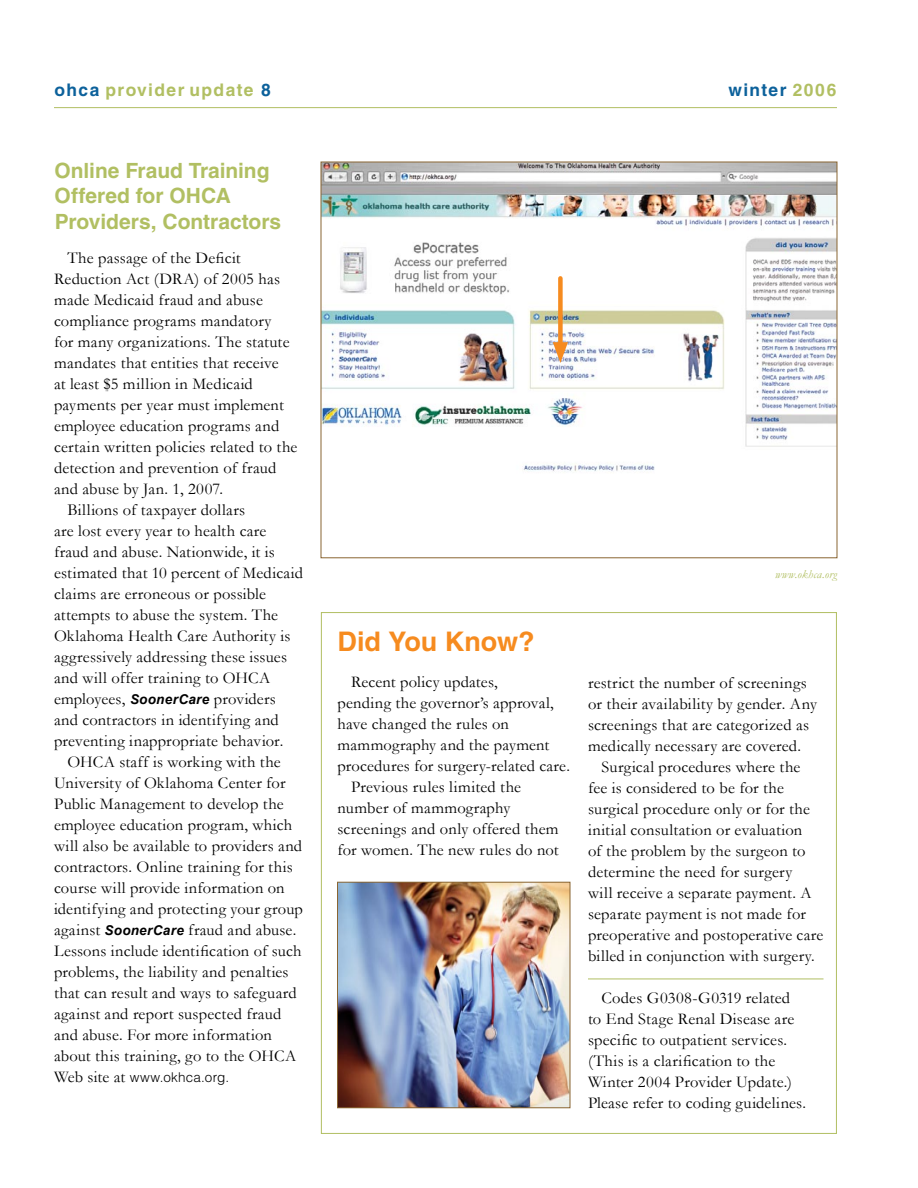
<style>
.page{position:relative;width:918px;height:1188px;background:#fff}
.page>*{position:absolute;margin:0;border:0;box-sizing:border-box;transform-origin:0 0}
.t1{font:700 27px "Helvetica";letter-spacing:-.005em;color:#f68b1f}
.t2{font:700 21px/25.2px "Helvetica";color:#b1bf62}
.t3{font:700 17.4px "Helvetica";letter-spacing:.08em;color:#b1bf62}
.t4{font:700 17.4px "Helvetica";letter-spacing:.08em;color:#0c619b}
.t5{font:16.5px/21px "Garamond";letter-spacing:.015em;color:#000}
.t6{font:300 13.5px "Helvetica";letter-spacing:.015em;color:#000}
.t7{font:italic 12px "Garamond";letter-spacing:.015em;color:#b1bf62}
.s1{color:#0c619b}
.s2{color:#b1bf62}
.s3{font-family:"Arial";font-weight:700;font-style:italic;font-size:13.5px}
.s4{font-family:"Garamond";font-weight:400;font-size:16.5px}
</style>
<div class="page">
<img style="left:323px;top:164px;width:512px;height:307px">
<img style="left:339px;top:884px;width:229px;height:222px">
<div style="left:337px;top:882px;width:233px;height:226px;border:1px solid #896532"></div>
<hr style="left:54px;top:107px;width:783px;height:1px;background:#b1bf62">
<div style="left:558px;top:278px;width:5px;height:72px;background:#f68b1f"></div>
<svg style="left:553px;top:342px;width:15px;height:21px"></svg>
<hr style="left:588px;top:979px;width:236px;height:1px;background:#b1bf62">
<p class="t3" style="left:55px;top:80px;width:218px"><span class="s1">ohca</span> provider update <span class="s1">8</span></p>
<p class="t4" style="left:729px;top:80px;width:109px">winter <span class="s2">2006</span></p>
<p class="t2" style="left:55px;top:158px;width:228px">Online Fraud Training<br>Offered for OHCA<br>Providers, Contractors</p>
<p class="t5" style="left:68px;top:247px;width:175px">The passage of the Deficit</p>
<p class="t5" style="left:54px;top:268px;width:228px">Reduction Act (DRA) of 2005 has</p>
<p class="t5" style="left:54px;top:289px;width:210px">made Medicaid fraud and abuse</p>
<p class="t5" style="left:54px;top:310px;width:219px">compliance programs mandatory</p>
<p class="t5" style="left:54px;top:331px;width:237px">for many organizations. The statute</p>
<p class="t5" style="left:54px;top:352px;width:226px">mandates that entities that receive</p>
<p class="t5" style="left:54px;top:373px;width:200px">at least $5 million in Medicaid</p>
<p class="t5" style="left:54px;top:394px;width:231px">payments per year must implement</p>
<p class="t5" style="left:54px;top:415px;width:227px">employee education programs and</p>
<p class="t5" style="left:54px;top:436px;width:245px">certain written policies related to the</p>
<p class="t5" style="left:54px;top:457px;width:224px">detection and prevention of fraud</p>
<p class="t5" style="left:54px;top:478px;width:171px">and abuse by Jan. 1, 2007.</p>
<p class="t5" style="left:68px;top:499px;width:179px">Billions of taxpayer dollars</p>
<p class="t5" style="left:54px;top:520px;width:214px">are lost every year to health care</p>
<p class="t5" style="left:54px;top:541px;width:222px">fraud and abuse. Nationwide, it is</p>
<p class="t5" style="left:54px;top:562px;width:251px">estimated that 10 percent of Medicaid</p>
<p class="t5" style="left:54px;top:583px;width:214px">claims are erroneous or possible</p>
<p class="t5" style="left:54px;top:604px;width:226px">attempts to abuse the system. The</p>
<p class="t5" style="left:54px;top:625px;width:238px">Oklahoma Health Care Authority is</p>
<p class="t5" style="left:54px;top:646px;width:235px">aggressively addressing these issues</p>
<p class="t5" style="left:54px;top:667px;width:218px">and will offer training to OHCA</p>
<p class="t5" style="left:54px;top:688px;width:223px">employees, <span class="s3">SoonerCare</span> providers</p>
<p class="t5" style="left:54px;top:709px;width:226px">and contractors in identifying and</p>
<p class="t5" style="left:54px;top:730px;width:231px">preventing inappropriate behavior.</p>
<p class="t5" style="left:68px;top:751px;width:215px">OHCA staff is working with the</p>
<p class="t5" style="left:54px;top:772px;width:233px">University of Oklahoma Center for</p>
<p class="t5" style="left:54px;top:793px;width:231px">Public Management to develop the</p>
<p class="t5" style="left:54px;top:814px;width:240px">employee education program, which</p>
<p class="t5" style="left:54px;top:835px;width:250px">will also be available to providers and</p>
<p class="t5" style="left:54px;top:856px;width:240px">contractors. Online training for this</p>
<p class="t5" style="left:54px;top:877px;width:232px">course will provide information on</p>
<p class="t5" style="left:54px;top:898px;width:250px">identifying and protecting your group</p>
<p class="t5" style="left:54px;top:919px;width:244px">against <span class="s3">SoonerCare</span> fraud and abuse.</p>
<p class="t5" style="left:54px;top:940px;width:249px">Lessons include identification of such</p>
<p class="t5" style="left:54px;top:961px;width:236px">problems, the liability and penalties</p>
<p class="t5" style="left:54px;top:982px;width:244px">that can result and ways to safeguard</p>
<p class="t5" style="left:54px;top:1003px;width:229px">against and report suspected fraud</p>
<p class="t5" style="left:54px;top:1024px;width:219px">and abuse. For more information</p>
<p class="t5" style="left:54px;top:1045px;width:244px">about this training, go to the OHCA</p>
<p class="t6" style="left:54px;top:1069px;width:177px"><span class="s4">Web site at</span> www.okhca.org.</p>
<p class="t7" style="left:775px;top:567px;width:63px">www.okhca.org</p>
<h1 class="t1" style="left:338px;top:625px;width:199px">Did You Know?</h1>
<p class="t5" style="left:351px;top:671px;width:148px">Recent policy updates,</p>
<p class="t5" style="left:338px;top:692px;width:218px">pending the governor’s approval,</p>
<p class="t5" style="left:338px;top:713px;width:173px">have changed the rules on</p>
<p class="t5" style="left:338px;top:734px;width:213px">mammography and the payment</p>
<p class="t5" style="left:338px;top:755px;width:234px">procedures for surgery-related care.</p>
<p class="t5" style="left:351px;top:776px;width:172px">Previous rules limited the</p>
<p class="t5" style="left:338px;top:797px;width:174px">number of mammography</p>
<p class="t5" style="left:338px;top:818px;width:223px">screenings and only offered them</p>
<p class="t5" style="left:338px;top:839px;width:223px">for women. The new rules do not</p>
<p class="t5" style="left:588px;top:672px;width:221px">restrict the number of screenings</p>
<p class="t5" style="left:588px;top:693px;width:230px">or their availability by gender. Any</p>
<p class="t5" style="left:588px;top:714px;width:223px">screenings that are categorized as</p>
<p class="t5" style="left:588px;top:735px;width:215px">medically necessary are covered.</p>
<p class="t5" style="left:602px;top:756px;width:200px">Surgical procedures where the</p>
<p class="t5" style="left:588px;top:777px;width:197px">fee is considered to be for the</p>
<p class="t5" style="left:588px;top:798px;width:223px">surgical procedure only or for the</p>
<p class="t5" style="left:588px;top:819px;width:216px">initial consultation or evaluation</p>
<p class="t5" style="left:588px;top:840px;width:219px">of the problem by the surgeon to</p>
<p class="t5" style="left:588px;top:861px;width:206px">determine the need for surgery</p>
<p class="t5" style="left:588px;top:882px;width:225px">will receive a separate payment. A</p>
<p class="t5" style="left:588px;top:903px;width:219px">separate payment is not made for</p>
<p class="t5" style="left:588px;top:924px;width:237px">preoperative and postoperative care</p>
<p class="t5" style="left:588px;top:945px;width:228px">billed in conjunction with surgery.</p>
<p class="t5" style="left:588px;top:987px;width:220px;text-indent:14px">Codes G0308-G0319 related to End Stage Renal Disease are specific to outpatient services. (This is a clarification to the<br>Winter 2004 Provider Update.)<br>Please refer to coding guidelines.</p>
</div>
